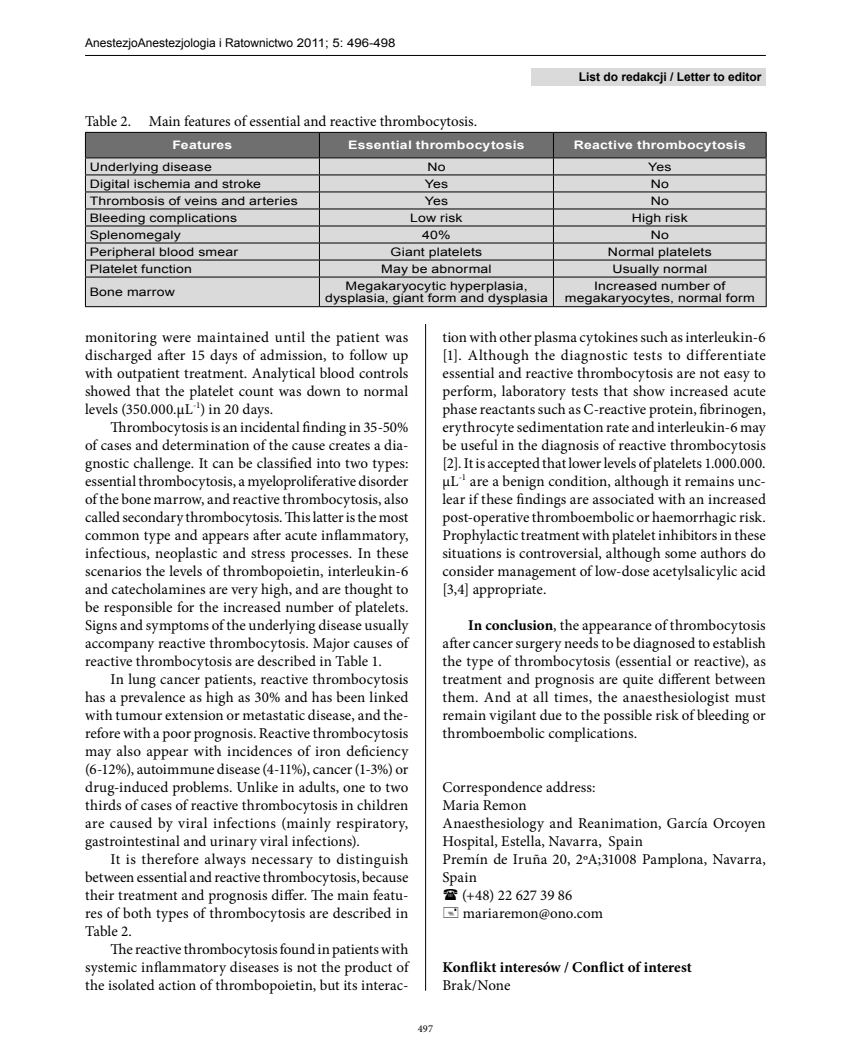
<style>
.page{position:relative;width:851px;height:1063px;background:#fff}
.page>*{position:absolute;margin:0;border:0;box-sizing:border-box;transform-origin:0 0}
.t1{font:15px/18px "Minion Pro";letter-spacing:.005em;color:#000;text-align:justify}
.t2{font:700 15px "Minion Pro";color:#000}
.t3{font:12px "Arial";color:#000}
.t4{font:700 12px "Arial";color:#000}
.t5{font:11.7px/12.6px "Arial";letter-spacing:.015em;color:#000;text-align:center;scale:1.2 1}
.t6{font:700 11.7px "Arial";letter-spacing:.02em;color:#fff;scale:1.2 1}
.t7{font:10.5px "Minion Pro";color:#000}
.s1{font-weight:700}
</style>
<div class="page">
<hr style="left:425px;top:111px;width:1px;height:880px;background:#000">
<hr style="left:85px;top:55px;width:680px;height:1px;background:#000">
<div style="left:532px;top:68px;width:233px;height:17px;background:#dadada"></div>
<div style="left:85px;top:111px;width:680px;height:213px;background:#fff"></div>
<svg style="left:85px;top:132px;width:681px;height:174px;background:#bfbfbf"></svg>
<hr style="left:85px;top:306px;width:234px;height:1px;background:#000">
<hr style="left:319px;top:306px;width:234px;height:1px;background:#000">
<hr style="left:553px;top:306px;width:213px;height:1px;background:#000">
<hr style="left:85px;top:158px;width:234px;height:1px;background:#000">
<hr style="left:319px;top:158px;width:234px;height:1px;background:#000">
<hr style="left:553px;top:158px;width:213px;height:1px;background:#000">
<p class="t3" style="left:85px;top:35px;width:312px">AnestezjoAnestezjologia i Ratownictwo 2011; 5: 496-498</p>
<p class="t4" style="left:578px;top:69px;width:184px">List do redakcji / Letter to editor</p>
<p class="t1" style="left:85px;top:112px;width:393px">Table 2. Main features of essential and reactive thrombocytosis.</p>
<p class="t6" style="left:172px;top:137px;width:52px">Features</p>
<p class="t6" style="left:348px;top:137px;width:149px">Essential thrombocytosis</p>
<p class="t6" style="left:573px;top:137px;width:145px">Reactive thrombocytosis</p>
<p class="t5" style="left:90px;top:160px;width:103px">Underlying disease</p>
<p class="t5" style="left:427px;top:160px;width:17px">No</p>
<p class="t5" style="left:648px;top:160px;width:21px">Yes</p>
<p class="t5" style="left:90px;top:177px;width:144px">Digital ischemia and stroke</p>
<p class="t5" style="left:424px;top:177px;width:21px">Yes</p>
<p class="t5" style="left:650px;top:177px;width:17px">No</p>
<p class="t5" style="left:90px;top:194px;width:175px">Thrombosis of veins and arteries</p>
<p class="t5" style="left:424px;top:194px;width:21px">Yes</p>
<p class="t5" style="left:650px;top:194px;width:17px">No</p>
<p class="t5" style="left:90px;top:211px;width:124px">Bleeding complications</p>
<p class="t5" style="left:410px;top:211px;width:45px">Low risk</p>
<p class="t5" style="left:631px;top:211px;width:48px">High risk</p>
<p class="t5" style="left:90px;top:228px;width:77px">Splenomegaly</p>
<p class="t5" style="left:422px;top:228px;width:25px">40%</p>
<p class="t5" style="left:650px;top:228px;width:17px">No</p>
<p class="t5" style="left:90px;top:246px;width:125px">Peripheral blood smear</p>
<p class="t5" style="left:390px;top:246px;width:78px">Giant platelets</p>
<p class="t5" style="left:608px;top:246px;width:88px">Normal platelets</p>
<p class="t5" style="left:90px;top:263px;width:87px">Platelet function</p>
<p class="t5" style="left:381px;top:263px;width:93px">May be abnormal</p>
<p class="t5" style="left:612px;top:263px;width:80px">Usually normal</p>
<p class="t5" style="left:90px;top:286px;width:72px">Bone marrow</p>
<p class="t5" style="left:325px;top:280px;width:187px">Megakaryocytic hyperplasia, dysplasia, giant form and dysplasia</p>
<p class="t5" style="left:565px;top:280px;width:160px">Increased number of megakaryocytes, normal form</p>
<p class="t1" style="left:85px;top:328px;width:325px">monitoring were maintained until the patient was discharged after 15 days of admission, to follow up with outpatient treatment. Analytical blood controls showed that the platelet count was down to normal levels (350.000.μL<sup>-1</sup>) in 20 days.</p>
<p class="t1" style="left:85px;top:418px;width:325px;text-indent:26px">Thrombocytosis is an incidental finding in 35-50% of cases and determination of the cause creates a dia&shy;gnostic challenge. It can be classified into two types: essential thrombocytosis, a myeloproliferative disorder of the bone marrow, and reactive thrombocytosis, also called secondary thrombocytosis. This latter is the most common type and appears after acute inflammatory, infectious, neoplastic and stress processes. In these scenarios the levels of thrombopoietin, interleukin-6 and catecholamines are very high, and are thought to be responsible for the increased number of platelets.<br>Signs and symptoms of the underlying disease usually accompany reactive thrombocytosis. Major causes of reactive thrombocytosis are described in Table 1.</p>
<p class="t1" style="left:85px;top:670px;width:325px;text-indent:26px">In lung cancer patients, reactive thrombocytosis has a prevalence as high as 30% and has been linked with tumour extension or metastatic disease, and the&shy;refore with a poor prognosis. Reactive thrombocytosis may also appear with incidences of iron deficiency (6-12%), autoimmune disease (4-11%), cancer (1-3%) or drug-induced problems. Unlike in adults, one to two thirds of cases of reactive thrombocytosis in children are caused by viral infections (mainly respiratory, gastrointestinal and urinary viral infections).</p>
<p class="t1" style="left:85px;top:850px;width:325px;text-indent:26px">It is therefore always necessary to distinguish between essential and reactive thrombocytosis, because their treatment and prognosis differ. The main featu&shy;res of both types of thrombocytosis are described in Table 2.</p>
<p class="t1" style="left:85px;top:940px;width:325px;text-indent:26px">The reactive thrombocytosis found in patients with systemic inflammatory diseases is not the product of the isolated action of thrombopoietin, but its interac-</p>
<p class="t1" style="left:442px;top:328px;width:325px">tion with other plasma cytokines such as interleukin-6 [1]. Although the diagnostic tests to differentiate essential and reactive thrombocytosis are not easy to perform, laboratory tests that show increased acute phase reactants such as C-reactive protein, fibrinogen, erythrocyte sedimentation rate and interleukin-6 may be useful in the diagnosis of reactive thrombocytosis [2]. It is accepted that lower levels of platelets 1.000.000. μL<sup>-1</sup> are a benign condition, although it remains unc&shy;lear if these findings are associated with an increased post-operative thromboembolic or haemorrhagic risk.<br>Prophylactic treatment with platelet inhibitors in these situations is controversial, although some authors do consider management of low-dose acetylsalicylic acid [3,4] appropriate.</p>
<p class="t1" style="left:442px;top:616px;width:325px;text-indent:26px"><span class="s1">In conclusion</span>, the appearance of thrombocytosis after cancer surgery needs to be diagnosed to establish the type of thrombocytosis (essential or reactive), as treatment and prognosis are quite different between them. And at all times, the anaesthesiologist must remain vigilant due to the possible risk of bleeding or thromboembolic complications.</p>
<p class="t1" style="left:442px;top:778px;width:154px">Correspondence address:</p>
<p class="t1" style="left:442px;top:796px;width:85px">Maria Remon</p>
<p class="t1" style="left:442px;top:814px;width:325px">Anaesthesiology and Reanimation, García Orcoyen</p>
<p class="t1" style="left:442px;top:832px;width:202px">Hospital, Estella, Navarra, Spain</p>
<p class="t1" style="left:442px;top:850px;width:325px">Premín de Iruña 20, 2ºA;31008 Pamplona, Navarra,</p>
<p class="t1" style="left:442px;top:868px;width:36px">Spain</p>
<p class="t1" style="left:462px;top:886px;width:112px">(+48) 22 627 39 86</p>
<p class="t1" style="left:462px;top:904px;width:142px">mariaremon@ono.com</p>
<p class="t2" style="left:442px;top:957px;width:251px">Konflikt interesów / Conflict of interest</p>
<p class="t1" style="left:442px;top:976px;width:69px">Brak/None</p>
<p class="t7" style="left:418px;top:1022px;width:17px">497</p>
</div>
